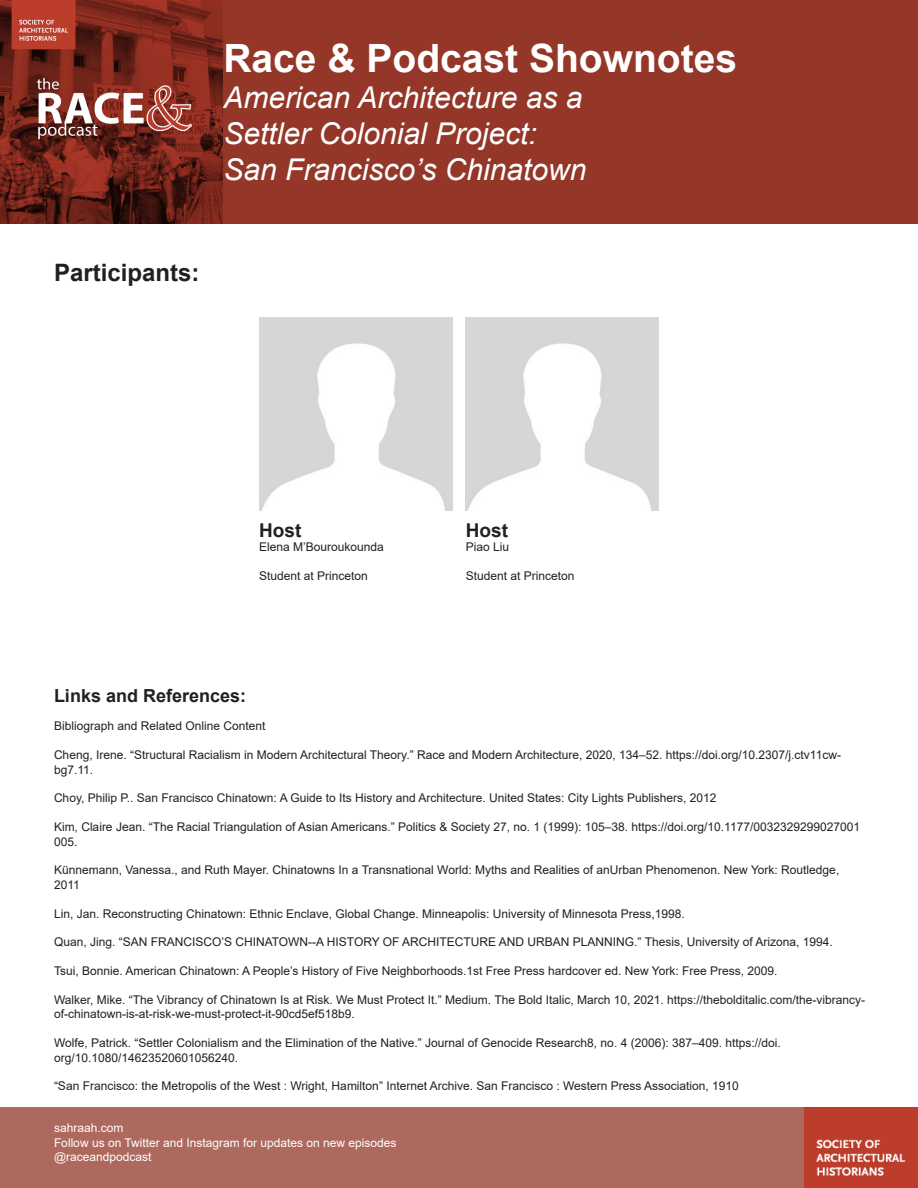
<style>
.page{position:relative;width:918px;height:1188px;background:#fff}
.page>*{position:absolute;margin:0;border:0;box-sizing:border-box;transform-origin:0 0}
.t1{font:700 39px "Arial";color:#fff}
.t2{font:italic 30px "Arial";color:#fff}
.t3{font:700 24px "Arial";color:#231f20}
.t4{font:700 19.05px "Arial";color:#231f20}
.t5{font:700 18px "Arial";color:#231f20}
.t6{font:12px/14.4px "Arial";color:#231f20}
.t7{font:12px "Arial";color:#fff}
</style>
<div class="page">
<img style="left:0;top:0;width:223px;height:223px">
<div style="left:223px;top:0;width:695px;height:223px;background:#943729"></div>
<div style="left:0;top:1107px;width:918px;height:81px;background:#ae695e"></div>
<img style="left:259px;top:318px;width:193px;height:192px">
<img style="left:466px;top:318px;width:193px;height:192px">
<img style="left:805px;top:1107px;width:113px;height:81px">
<p class="t1" style="left:223px;top:30px;width:515px">Race &amp; Podcast Shownotes</p>
<p class="t2" style="left:223px;top:78px;width:361px">American Architecture as a</p>
<p class="t2" style="left:223px;top:114px;width:315px">Settler Colonial Project:</p>
<p class="t2" style="left:223px;top:150px;width:364px">San Francisco’s Chinatown</p>
<p class="t3" style="left:54px;top:256px;width:147px">Participants:</p>
<p class="t4" style="left:259px;top:517px;width:44px">Host</p>
<p class="t6" style="left:259px;top:540px;width:126px">Elena M’Bouroukounda</p>
<p class="t6" style="left:259px;top:569px;width:110px">Student at Princeton</p>
<p class="t4" style="left:466px;top:517px;width:44px">Host</p>
<p class="t6" style="left:466px;top:540px;width:45px">Piao Liu</p>
<p class="t6" style="left:466px;top:569px;width:110px">Student at Princeton</p>
<p class="t5" style="left:54px;top:683px;width:194px">Links and References:</p>
<p class="t6" style="left:54px;top:719px;width:213px">Bibliograph and Related Online Content</p>
<p class="t6" style="left:54px;top:748px;width:789px">Cheng, Irene. “Structural Racialism in Modern Architectural Theory.” Race and Modern Architecture, 2020, 134–52. https://doi.org/10.2307/j.ctv11cw&shy;bg7.11.</p>
<p class="t6" style="left:54px;top:791px;width:664px">Choy, Philip P.. San Francisco Chinatown: A Guide to Its History and Architecture. United States: City Lights Publishers, 2012</p>
<p class="t6" style="left:54px;top:820px;width:808px">Kim, Claire Jean. “The Racial Triangulation of Asian Americans.” Politics &amp; Society 27, no. 1 (1999): 105–38. https://doi.org/10.1177/0032329299027001<br>005.</p>
<p class="t6" style="left:54px;top:863px;width:787px">Künnemann, Vanessa., and Ruth Mayer. Chinatowns In a Transnational World: Myths and Realities of anUrban Phenomenon. New York: Routledge,<br>2011</p>
<p class="t6" style="left:54px;top:906px;width:632px">Lin, Jan. Reconstructing Chinatown: Ethnic Enclave, Global Change. Minneapolis: University of Minnesota Press,1998.</p>
<p class="t6" style="left:54px;top:935px;width:780px">Quan, Jing. “SAN FRANCISCO’S CHINATOWN--A HISTORY OF ARCHITECTURE AND URBAN PLANNING.” Thesis, University of Arizona, 1994.</p>
<p class="t6" style="left:54px;top:964px;width:725px">Tsui, Bonnie. American Chinatown: A People’s History of Five Neighborhoods.1st Free Press hardcover ed. New York: Free Press, 2009.</p>
<p class="t6" style="left:54px;top:993px;width:813px">Walker, Mike. “The Vibrancy of Chinatown Is at Risk. We Must Protect It.” Medium. The Bold Italic, March 10, 2021. https://thebolditalic.com/the-vibrancy&shy;of-chinatown-is-at-risk-we-must-protect-it-90cd5ef518b9.</p>
<p class="t6" style="left:54px;top:1036px;width:728px">Wolfe, Patrick. “Settler Colonialism and the Elimination of the Native.” Journal of Genocide Research8, no. 4 (2006): 387–409. https://doi. org/10.1080/14623520601056240.</p>
<p class="t6" style="left:54px;top:1079px;width:686px">“San Francisco: the Metropolis of the West : Wright, Hamilton” Internet Archive. San Francisco : Western Press Association, 1910</p>
<p class="t7" style="left:54px;top:1120px;width:71px">sahraah.com</p>
<p class="t7" style="left:54px;top:1134px;width:344px">Follow us on Twitter and Instagram for updates on new episodes</p>
<p class="t7" style="left:54px;top:1149px;width:99px">@raceandpodcast</p>
</div>
